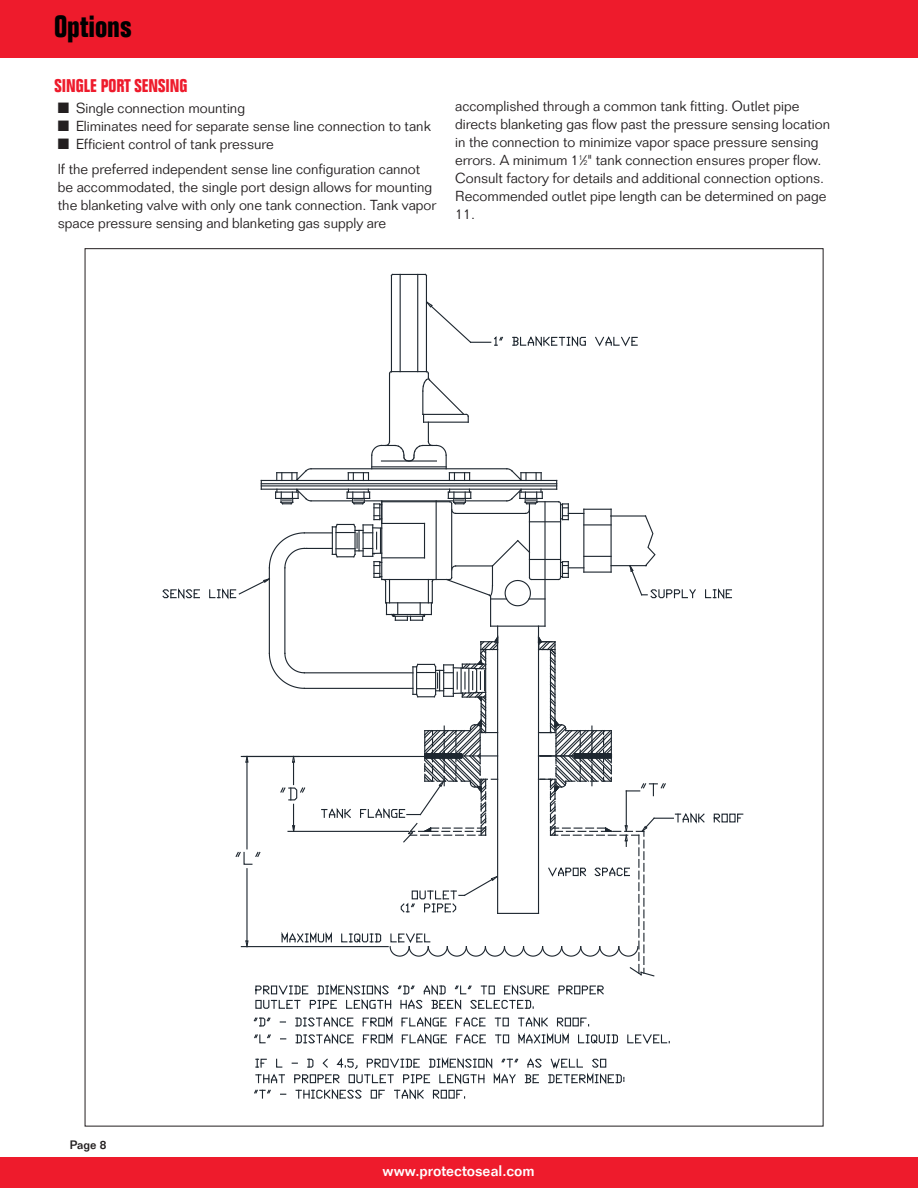
<style>
.page{position:relative;width:918px;height:1188px;background:#fff}
.page>*{position:absolute;margin:0;border:0;box-sizing:border-box;transform-origin:0 0}
.t1{font:700 condensed 30px "Folio Std";color:#000}
.t2{font:700 condensed 18px "Folio Std";color:#ee1b2c}
.t3{font:500 15px "Folio Std";color:#fff}
.t4{font:300 14.25px/18px "Folio Std";color:#231f20}
.t5{font:500 12px "Folio Std";color:#231f20}
.s1{font-size:7.2px}
</style>
<div class="page">
<div style="left:0;top:0;width:918px;height:58px;background:#ee1b2c"></div>
<div style="left:0;top:1157px;width:918px;height:31px;background:#ee1b2c"></div>
<hr style="left:392px;top:274px;width:33px;height:1px;background:#1e2730">
<hr style="left:391px;top:275px;width:1px;height:97px;background:#1e2730">
<hr style="left:426px;top:275px;width:1px;height:97px;background:#1e2730">
<hr style="left:417px;top:274px;width:1px;height:98px;background:#1e2730">
<hr style="left:400px;top:274px;width:1px;height:98px;background:#1e2730">
<hr style="left:491px;top:626px;width:54px;height:1px;background:#1e2730">
<hr style="left:611px;top:509px;width:1px;height:63px;background:#1e2730">
<hr style="left:284px;top:568px;width:1px;height:85px;background:#1e2730">
<hr style="left:269px;top:568px;width:1px;height:85px;background:#1e2730">
<hr style="left:611px;top:565px;width:35px;height:1px;background:#1e2730">
<hr style="left:611px;top:515px;width:35px;height:2px;background:#1e2730">
<svg style="left:705px;top:588px;width:27px;height:12px"></svg>
<svg style="left:713px;top:813px;width:8px;height:10px"></svg>
<div style="left:722px;top:814px;width:6px;height:8px;border:1px solid #1e2730"></div>
<svg style="left:737px;top:813px;width:7px;height:10px"></svg>
<svg style="left:512px;top:335px;width:74px;height:12px"></svg>
<svg style="left:595px;top:336px;width:43px;height:11px"></svg>
<hr style="left:538px;top:626px;width:1px;height:287px;background:#1e2730">
<hr style="left:497px;top:626px;width:1px;height:287px;background:#1e2730">
<svg style="left:628px;top:515px;width:68px;height:84px"></svg>
<svg style="left:425px;top:301px;width:78px;height:45px"></svg>
<svg style="left:162px;top:588px;width:38px;height:12px"></svg>
<svg style="left:209px;top:370px;width:402px;height:256px"></svg>
<svg style="left:254px;top:1058px;width:32px;height:40px"></svg>
<svg style="left:292px;top:1057px;width:332px;height:43px"></svg>
<svg style="left:235px;top:633px;width:470px;height:412px"></svg>
<h1 class="t1" style="left:54px;top:16px;width:79px">Options</h1>
<p class="t2" style="left:55px;top:79px;width:134px">SINGLE PORT SENSING</p>
<p class="t4" style="left:58px;top:100px;width:189px">■ Single connection mounting</p>
<p class="t4" style="left:58px;top:118px;width:374px">■ Eliminates need for separate sense line connection to tank</p>
<p class="t4" style="left:58px;top:133px;width:364px;line-height:25.2px">■ Efficient control of tank pressure<br>If the preferred independent sense line configuration cannot</p>
<p class="t4" style="left:58px;top:180px;width:380px">be accommodated, the single port design allows for mounting the blanketing valve with only one tank connection. Tank vapor space pressure sensing and blanketing gas supply are</p>
<p class="t4" style="left:455px;top:99px;width:376px">accomplished through a common tank fitting. Outlet pipe directs blanketing gas flow past the pressure sensing location in the connection to minimize vapor space pressure sensing errors. A minimum 1<sup>1</sup>⁄<span class="s1">2</span>" tank connection ensures proper flow.<br>Consult factory for details and additional connection options.<br>Recommended outlet pipe length can be determined on page 11.</p>
<p class="t5" style="left:70px;top:1141px;width:38px">Page 8</p>
<p class="t3" style="left:383px;top:1165px;width:154px">www.protectoseal.com</p>
</div>
